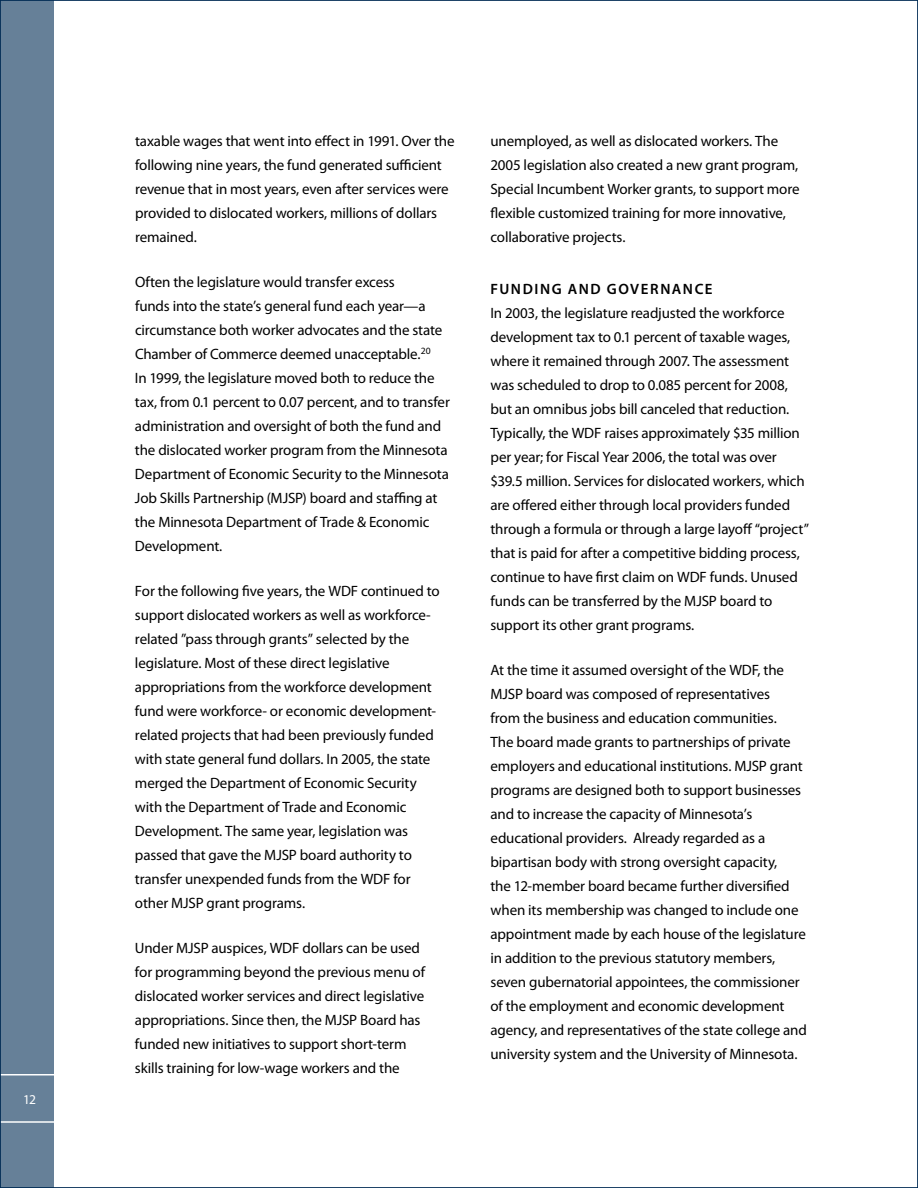
<style>
.page{position:relative;width:918px;height:1188px;background:#fff}
.page>*{position:absolute;margin:0;border:0;box-sizing:border-box;transform-origin:0 0}
.t1{font:15px/24px "Myriad Pro";letter-spacing:-.01em;color:#000}
.t2{font:600 15px "Myriad Pro";letter-spacing:.105em;color:#000}
.t3{font:13.5px "Myriad Pro";color:#fff}
</style>
<div class="page">
<div style="left:0;top:0;width:54px;height:1188px;background:#668098"></div>
<hr style="left:0;top:1121px;width:54px;height:2px;background:#fff">
<hr style="left:0;top:1074px;width:54px;height:1px;background:#fff">
<p class="t3" style="left:23px;top:1094px;width:14px">12</p>
<p class="t1" style="left:135px;top:130px;width:321px">taxable wages that went into effect in 1991. over the following nine years, the fund generated sufficient revenue that in most years, even after services were provided to dislocated workers, millions of dollars remained.</p>
<p class="t1" style="left:135px;top:271px;width:316px">often the legislature would transfer excess<br>funds into the state’s general fund each year—a circumstance both worker advocates and the state Chamber of Commerce deemed unacceptable.<sup>20<br></sup>In 1999, the legislature moved both to reduce the tax, from 0.1 percent to 0.07 percent, and to transfer administration and oversight of both the fund and the dislocated worker program from the Minnesota Department of Economic Security to the Minnesota Job Skills Partnership (MJSP) board and staffing at the Minnesota Department of Trade &amp; Economic Development.</p>
<p class="t1" style="left:135px;top:580px;width:306px">For the following five years, the wDF continued to support dislocated workers as well as workforce&shy;related ”pass through grants” selected by the legislature. Most of these direct legislative appropriations from the workforce development fund were workforce- or economic development&shy;related projects that had been previously funded with state general fund dollars. In 2005, the state merged the Department of Economic Security with the Department of Trade and Economic Development. The same year, legislation was passed that gave the MJSP board authority to transfer unexpended funds from the wDF for other MJSP grant programs.</p>
<p class="t1" style="left:135px;top:937px;width:292px">Under MJSP auspices, wDF dollars can be used for programming beyond the previous menu of dislocated worker services and direct legislative appropriations. Since then, the MJSP Board has funded new initiatives to support short-term skills training for low-wage workers and the</p>
<p class="t1" style="left:490px;top:130px;width:311px">unemployed, as well as dislocated workers. The 2005 legislation also created a new grant program, Special Incumbent worker grants, to support more flexible customized training for more innovative, collaborative projects.</p>
<p class="t2" style="left:490px;top:283px;width:224px">FUNDING AND GOVERNANCE</p>
<p class="t1" style="left:490px;top:302px;width:320px">In 2003, the legislature readjusted the workforce development tax to 0.1 percent of taxable wages, where it remained through 2007. The assessment was scheduled to drop to 0.085 percent for 2008, but an omnibus jobs bill canceled that reduction.<br>Typically, the wDF raises approximately $35 million per year; for Fiscal Year 2006, the total was over $39.5 million. Services for dislocated workers, which are offered either through local providers funded through a formula or through a large layoff “project” that is paid for after a competitive bidding process, continue to have first claim on wDF funds. Unused funds can be transferred by the MJSP board to support its other grant programs.</p>
<p class="t1" style="left:491px;top:659px;width:318px">At the time it assumed oversight of the wDF, the MJSP board was composed of representatives<br>from the business and education communities.<br>The board made grants to partnerships of private employers and educational institutions. MJSP grant programs are designed both to support businesses and to increase the capacity of Minnesota’s educational providers. Already regarded as a bipartisan body with strong oversight capacity,<br>the 12-member board became further diversified when its membership was changed to include one appointment made by each house of the legislature in addition to the previous statutory members, seven gubernatorial appointees, the commissioner of the employment and economic development agency, and representatives of the state college and university system and the University of Minnesota.</p>
</div>
